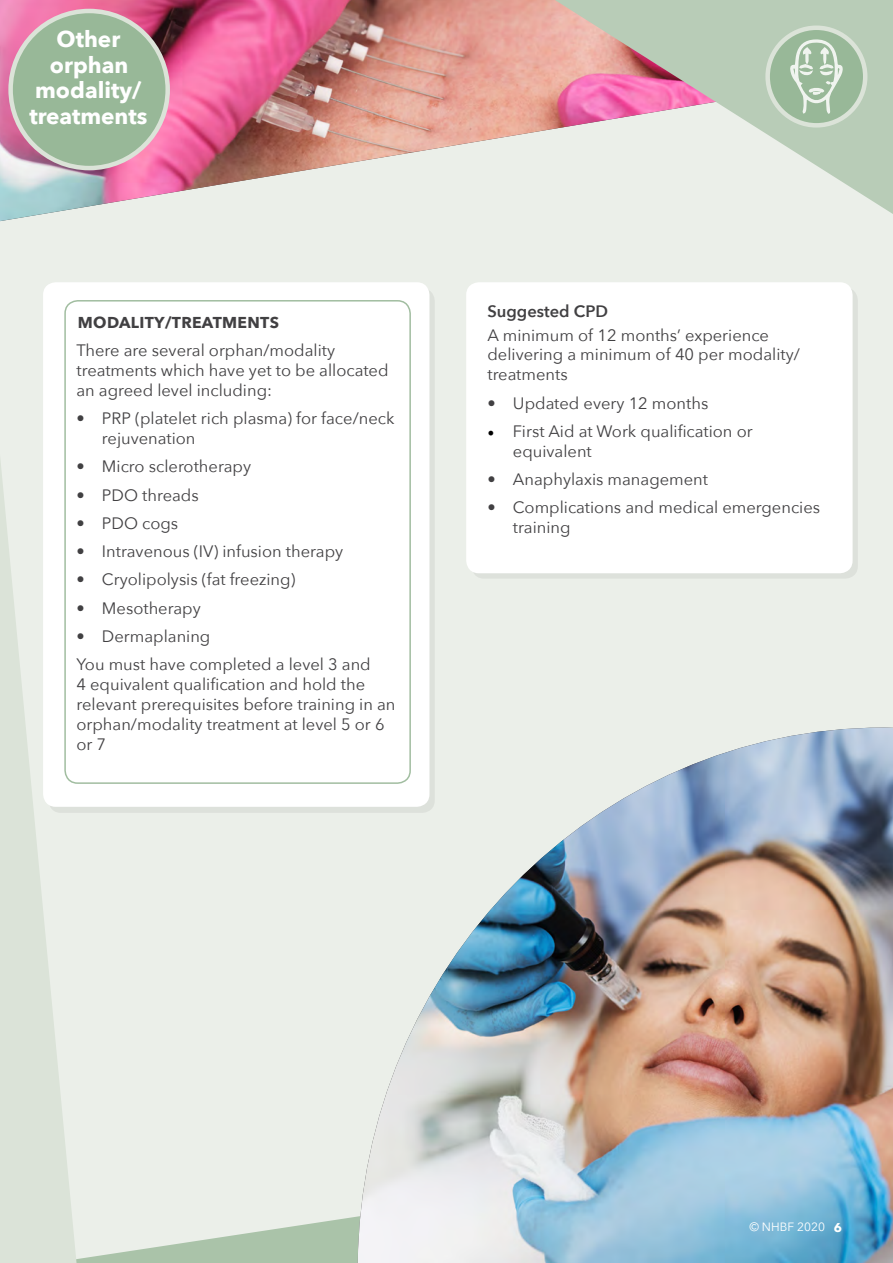
<style>
.page{position:relative;width:893px;height:1263px;background:#ebefe9}
.page>*{position:absolute;margin:0;border:0;box-sizing:border-box;transform-origin:0 0}
.t1{font:700 22.5px/25.5px "Avenir Next";color:#fff;text-align:center}
.t2{font:16.5px/19.8px "Avenir Next";color:#414042}
.t3{font:600 16.5px "Avenir Next";color:#414042}
.t4{font:700 15.75px "Avenir Next";letter-spacing:.02em;color:#414042}
.t5{font:12px "Avenir Next";color:#fff}
.s1{font-family:"Minion Pro";font-size:18px;color:#000}
.s2{font-weight:700;font-size:12.75px}
</style>
<div class="page">
<svg style="left:77px;top:1216px;width:281px;height:47px;fill:#aac3a9"></svg>
<svg style="left:0;top:461px;width:77px;height:802px;fill:#dbe3d8"></svg>
<img style="left:0;top:0;width:555px;height:221px">
<svg style="left:555px;top:0;width:338px;height:214px"></svg>
<div style="left:768px;top:28px;width:97px;height:97px;background:#98b898;border-radius:50%"></div>
<div style="left:765px;top:26px;width:102px;height:102px;border:4px solid #dbe3d8;border-radius:50%"></div>
<div style="left:11px;top:11px;width:157px;height:157px;background:#98b898;border-radius:50%"></div>
<div style="left:8px;top:9px;width:162px;height:161px;border:4px solid #dbe3d8;border-radius:50%"></div>
<svg style="left:789px;top:29px;width:53px;height:129px"></svg>
<svg style="left:48px;top:288px;width:387px;height:525px;fill:#dde1db"></svg>
<div style="left:43px;top:282px;width:386px;height:525px;background:#fff;border-radius:13px"></div>
<div style="left:64px;top:300px;width:347px;height:484px;border:2px solid #a1bda0;border-radius:13px"></div>
<img style="left:358px;top:727px;width:535px;height:536px">
<div style="left:471px;top:288px;width:387px;height:291px;background:#dde1db;border-radius:13px"></div>
<div style="left:466px;top:282px;width:387px;height:291px;background:#fff;border-radius:13px"></div>
<p class="t1" style="left:29px;top:27px;width:120px">Other orphan modality/ treatments</p>
<p class="t4" style="left:78px;top:309px;width:203px">MODALITY/TREATMENTS</p>
<p class="t2" style="left:76px;top:340px;width:314px">There are several orphan/modality treatments which have yet to be allocated an agreed level including:</p>
<p class="t2" style="left:102px;top:408px;width:294px;text-indent:-26px">• PRP (platelet rich plasma) for face/neck rejuvenation</p>
<p class="t2" style="left:76px;top:456px;width:176px">• Micro sclerotherapy</p>
<p class="t2" style="left:76px;top:484px;width:124px">• PDO threads</p>
<p class="t2" style="left:76px;top:512px;width:103px">• PDO cogs</p>
<p class="t2" style="left:76px;top:541px;width:268px">• Intravenous (IV) infusion therapy</p>
<p class="t2" style="left:76px;top:569px;width:221px">• Cryolipolysis (fat freezing)</p>
<p class="t2" style="left:76px;top:597px;width:126px">• Mesotherapy</p>
<p class="t2" style="left:76px;top:626px;width:135px">• Dermaplaning</p>
<p class="t2" style="left:76px;top:654px;width:320px">You must have completed a level 3 and<br>4 equivalent qualification and hold the relevant prerequisites before training in an orphan/modality treatment at level 5 or 6 or 7</p>
<p class="t3" style="left:487px;top:297px;width:122px">Suggested CPD</p>
<p class="t2" style="left:487px;top:324px;width:314px">A minimum of 12 months’ experience delivering a minimum of 40 per modality/ treatments</p>
<p class="t2" style="left:487px;top:392px;width:222px">• Updated every 12 months</p>
<p class="t2" style="left:513px;top:420px;width:241px;text-indent:-26px"><span class="s1">•</span> First Aid at Work qualification or equivalent</p>
<p class="t2" style="left:487px;top:469px;width:222px">• Anaphylaxis management</p>
<p class="t2" style="left:513px;top:497px;width:309px;text-indent:-26px">• Complications and medical emergencies training</p>
<p class="t5" style="left:749px;top:1217px;width:94px">© NHBF 2020 <span class="s2">6</span></p>
</div>
